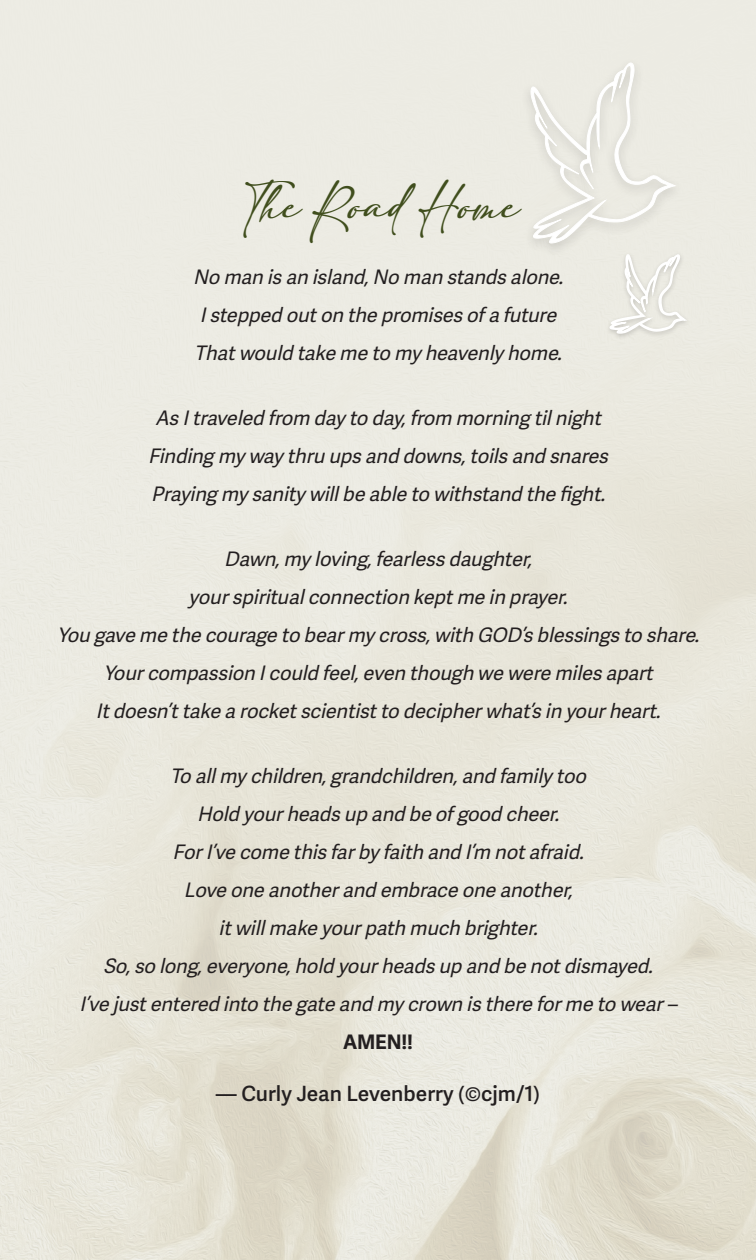
<style>
.page{position:relative;width:756px;height:1260px;background:#fff}
.page>*{position:absolute;margin:0;border:0;box-sizing:border-box;transform-origin:0 0}
.t1{font:italic 32px "adelia";color:#404e1d}
.t2{font:600 21px "Adelle Sans Devanagari";color:#231f20}
.t3{font:italic 20px/38px "Adelle Sans Devanagari";color:#231f20;text-align:center}
.s1{font-weight:700;font-style:normal}
.s2{font-weight:400}
</style>
<div class="page">
<img style="left:0;top:0;width:756px;height:1260px">
<div style="left:521px;top:57px;width:163px;height:200px;background:#ecebe3"></div>
<svg style="left:531px;top:62px;width:145px;height:182px"></svg>
<div style="left:605px;top:252px;width:86px;height:88px;background:#ecebe3"></div>
<svg style="left:609px;top:254px;width:80px;height:91px"></svg>
<p class="t1" style="left:238px;top:189px;width:299px">TheRoadHome</p>
<p class="t3" style="left:193px;top:259px;width:378px;text-align:left">Nomanisanisland,Nomanstandsalone.<br>Isteppedoutonthepromisesofafuture<br>Thatwouldtakemetomyheavenlyhome.</p>
<p class="t3" style="left:148px;top:400px;width:468px">AsItraveledfrom daytoday,from morningtilnight<br>Findingmywaythruupsanddowns,toilsandsnares<br>Prayingmysanitywillbeabletowithstandthefight.</p>
<p class="t3" style="left:57px;top:541px;width:650px">Dawn,myloving,fearlessdaughter, yourspiritualconnectionkeptmeinprayer.<br>Yougavemethecouragetobearmycross,withGOD’sblessingstoshare.<br>YourcompassionIcouldfeel,eventhoughweweremilesapart Itdoesn’ttakearocketscientisttodecipherwhat’sinyourheart.</p>
<p class="t3" style="left:80px;top:758px;width:605px">Toallmychildren,grandchildren,andfamilytoo Holdyourheadsupandbeofgoodcheer.<br>ForI’vecomethisfarbyfaithandI’m notafraid.<br>Loveoneanotherandembraceoneanother, itwillmakeyourpathmuchbrighter.<br>So,solong,everyone,holdyourheadsupandbenotdismayed.<br>I’vejustenteredintothegateandmycrownisthereformetowear– <span class="s1">AMEN!!</span></p>
<p class="t2" style="left:216px;top:1082px;width:326px">— Curly Jean Levenberry <span class="s2">(</span>©cjm/1<span class="s2">)</span></p>
</div>
